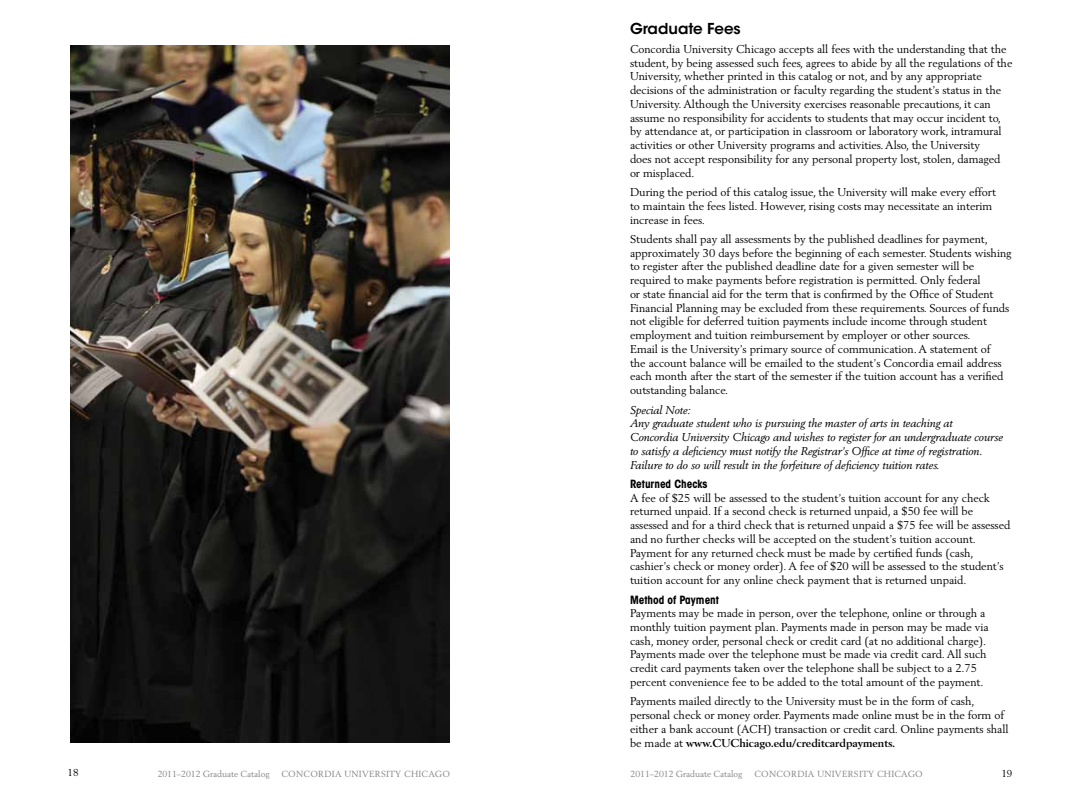
<style>
.page{position:relative;width:1080px;height:810px;background:#fff}
.page>*{position:absolute;margin:0;border:0;box-sizing:border-box;transform-origin:0 0}
.t1{font:600 15px "ITC Avant Garde Std";color:#000}
.t2{font:11.25px/13.8px "Berling LT Std";letter-spacing:-.005em;color:#000}
.t3{font:italic 11.25px/13.8px "Berling LT Std";letter-spacing:-.005em;color:#000}
.t4{font:700 condensed 11.25px "ITC Avant Garde Std";color:#000}
.t5{font:10px "Berling LT Std";color:#000}
.t6{font:8.75px "Berling LT Std";letter-spacing:.025em;color:#808285}
.t7{font:8.75px "Berling LT Std";letter-spacing:-.005em;color:#808285}
.s1{font-weight:700}
</style>
<div class="page">
<img style="left:70px;top:45px;width:380px;height:697px">
<h1 class="t1" style="left:630px;top:19px;width:112px">Graduate Fees</h1>
<p class="t2" style="left:630px;top:42px;width:384px">Concordia University Chicago accepts all fees with the understanding that the student, by being assessed such fees, agrees to abide by all the regulations of the University, whether printed in this catalog or not, and by any appropriate decisions of the administration or faculty regarding the student’s status in the University. Although the University exercises reasonable precautions, it can assume no responsibility for accidents to students that may occur incident to, by attendance at, or participation in classroom or laboratory work, intramural activities or other University programs and activities. Also, the University<br>does not accept responsibility for any personal property lost, stolen, damaged or misplaced.</p>
<p class="t2" style="left:630px;top:185px;width:368px">During the period of this catalog issue, the University will make every effort to maintain the fees listed. However, rising costs may necessitate an interim increase in fees.</p>
<p class="t2" style="left:630px;top:232px;width:383px">Students shall pay all assessments by the published deadlines for payment, approximately 30 days before the beginning of each semester. Students wishing to register after the published deadline date for a given semester will be required to make payments before registration is permitted. Only federal<br>or state financial aid for the term that is confirmed by the Office of Student Financial Planning may be excluded from these requirements. Sources of funds not eligible for deferred tuition payments include income through student employment and tuition reimbursement by employer or other sources.<br>Email is the University’s primary source of communication. A statement of<br>the account balance will be emailed to the student’s Concordia email address each month after the start of the semester if the tuition account has a verified outstanding balance.</p>
<p class="t3" style="left:630px;top:403px;width:375px">Special Note:<br>Any graduate student who is pursuing the master of arts in teaching at Concordia University Chicago and wishes to register for an undergraduate course to satisfy a deficiency must notify the Registrar’s Office at time of registration.<br>Failure to do so will result in the forfeiture of deficiency tuition rates.</p>
<p class="t4" style="left:630px;top:477px;width:79px">Returned Checks</p>
<p class="t2" style="left:630px;top:491px;width:382px">A fee of $25 will be assessed to the student’s tuition account for any check returned unpaid. If a second check is returned unpaid, a $50 fee will be assessed and for a third check that is returned unpaid a $75 fee will be assessed and no further checks will be accepted on the student’s tuition account.<br>Payment for any returned check must be made by certified funds (cash, cashier’s check or money order). A fee of $20 will be assessed to the student’s tuition account for any online check payment that is returned unpaid.</p>
<p class="t4" style="left:630px;top:592px;width:91px">Method of Payment</p>
<p class="t2" style="left:630px;top:606px;width:360px">Payments may be made in person, over the telephone, online or through a monthly tuition payment plan. Payments made in person may be made via cash, money order, personal check or credit card (at no additional charge).<br>Payments made over the telephone must be made via credit card. All such credit card payments taken over the telephone shall be subject to a 2.75 percent convenience fee to be added to the total amount of the payment.</p>
<p class="t2" style="left:630px;top:694px;width:380px">Payments mailed directly to the University must be in the form of cash, personal check or money order. Payments made online must be in the form of either a bank account (ACH) transaction or credit card. Online payments shall be made at <span class="s1">www.CUChicago.edu/creditcardpayments.</span></p>
<p class="t5" style="left:68px;top:767px;width:13px">18</p>
<p class="t7" style="left:158px;top:769px;width:113px">2011–2012 Graduate Catalog</p>
<p class="t6" style="left:281px;top:769px;width:170px">Concordia University Chicago</p>
<p class="t7" style="left:631px;top:769px;width:113px">2011–2012 Graduate Catalog</p>
<p class="t6" style="left:754px;top:769px;width:170px">Concordia University Chicago</p>
<p class="t5" style="left:1001px;top:767px;width:13px">19</p>
</div>
